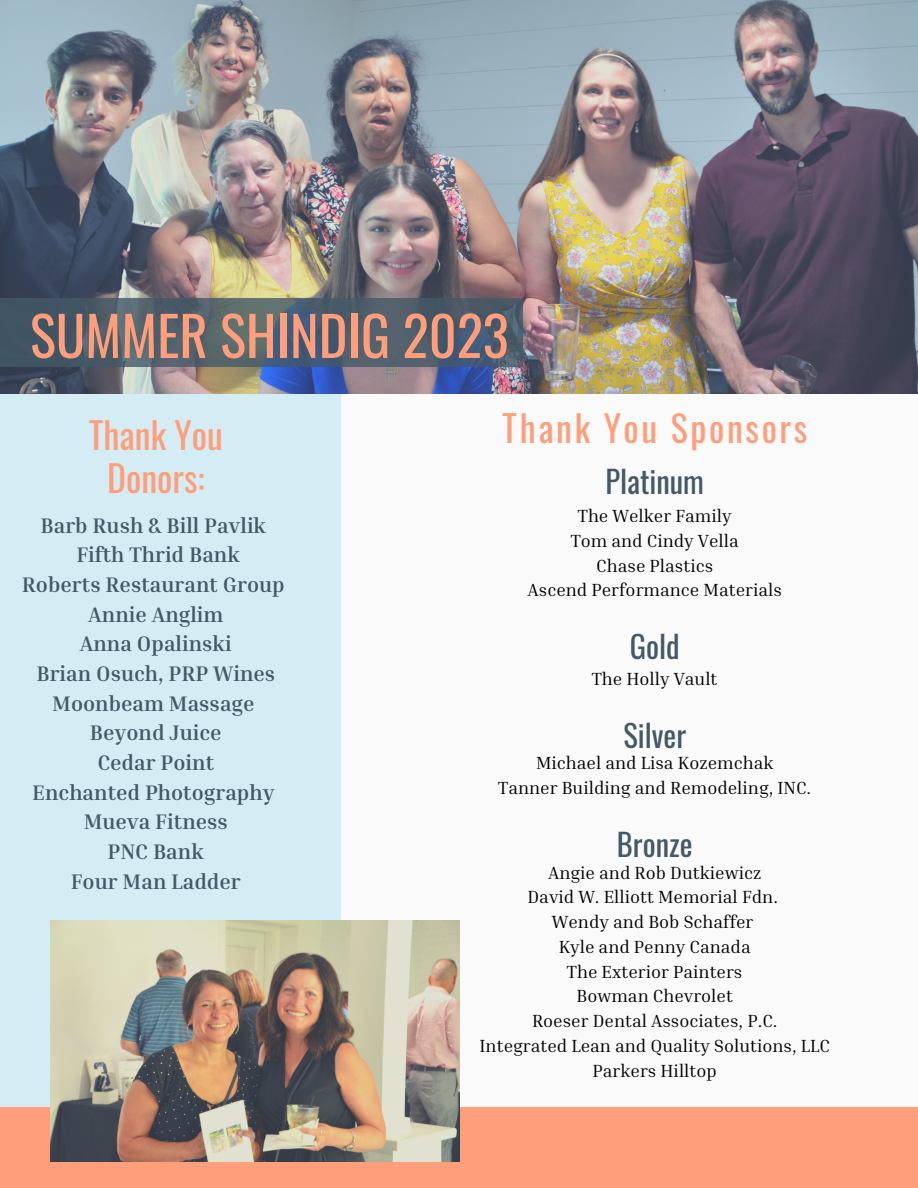
<style>
.page{position:relative;width:918px;height:1188px;background:#fafafa}
.page>*{position:absolute;margin:0;border:0;box-sizing:border-box;transform-origin:0 0}
.t1{font:54.45px "Oswald";color:#ff9e7a}
.t2{font:36px "Oswald";letter-spacing:.075em;color:#ff9e7a}
.t3{font:36px/42.8px "Oswald";color:#ff9e7a;text-align:center}
.t4{font:30.45px "Oswald";color:#435967}
.t5{font:700 21.6px "Inria Serif";color:#435967}
.t6{font:18px "Inria Serif";color:#000}
</style>
<div class="page">
<div style="left:0;top:393px;width:340px;height:795px;background:#d4edf4"></div>
<img style="left:0;top:0;width:918px;height:394px">
<svg style="left:0;top:298px;width:522px;height:69px;background:#4c5e6c"></svg>
<div style="left:0;top:1107px;width:918px;height:81px;background:#ff9e7a"></div>
<img style="left:51px;top:921px;width:408px;height:240px">
<p class="t1" style="left:30px;top:293px;width:480px">SUMMER SHINDIG 2023</p>
<p class="t3" style="left:89px;top:413px;width:136px">Thank You<br>Donors:</p>
<p class="t5" style="left:40px;top:512px;width:227px">Barb Rush &amp; Bill Pavlik</p>
<p class="t5" style="left:76px;top:541px;width:165px">Fifth Thrid Bank</p>
<p class="t5" style="left:22px;top:571px;width:265px">Roberts Restaurant Group</p>
<p class="t5" style="left:88px;top:601px;width:137px">Annie Anglim</p>
<p class="t5" style="left:80px;top:630px;width:154px">Anna Opalinski</p>
<p class="t5" style="left:36px;top:660px;width:240px">Brian Osuch, PRP Wines</p>
<p class="t5" style="left:52px;top:690px;width:204px">Moonbeam Massage</p>
<p class="t5" style="left:90px;top:719px;width:133px">Beyond Juice</p>
<p class="t5" style="left:97px;top:749px;width:118px">Cedar Point</p>
<p class="t5" style="left:32px;top:778px;width:244px">Enchanted Photography</p>
<p class="t5" style="left:84px;top:808px;width:146px">Mueva Fitness</p>
<p class="t5" style="left:108px;top:838px;width:98px">PNC Bank</p>
<p class="t5" style="left:71px;top:867px;width:172px">Four Man Ladder</p>
<p class="t2" style="left:502px;top:400px;width:307px">Thank You Sponsors</p>
<p class="t4" style="left:606px;top:458px;width:100px">Platinum</p>
<p class="t6" style="left:578px;top:505px;width:155px">The Welker Family</p>
<p class="t6" style="left:571px;top:529px;width:170px">Tom and Cindy Vella</p>
<p class="t6" style="left:596px;top:554px;width:119px">Chase Plastics</p>
<p class="t6" style="left:528px;top:579px;width:256px">Ascend Performance Materials</p>
<p class="t4" style="left:630px;top:623px;width:51px">Gold</p>
<p class="t6" style="left:592px;top:668px;width:127px">The Holly Vault</p>
<p class="t4" style="left:623px;top:712px;width:64px">Silver</p>
<p class="t6" style="left:536px;top:752px;width:239px">Michael and Lisa Kozemchak</p>
<p class="t6" style="left:498px;top:776px;width:314px">Tanner Building and Remodeling, INC.</p>
<p class="t4" style="left:617px;top:820px;width:77px">Bronze</p>
<p class="t6" style="left:548px;top:861px;width:215px">Angie and Rob Dutkiewicz</p>
<p class="t6" style="left:527px;top:886px;width:252px">David W. Elliott Memorial Fdn.</p>
<p class="t6" style="left:552px;top:911px;width:203px">Wendy and Bob Schaffer</p>
<p class="t6" style="left:559px;top:935px;width:194px">Kyle and Penny Canada</p>
<p class="t6" style="left:567px;top:960px;width:177px">The Exterior Painters</p>
<p class="t6" style="left:577px;top:985px;width:158px">Bowman Chevrolet</p>
<p class="t6" style="left:532px;top:1010px;width:247px">Roeser Dental Associates, P.C.</p>
<p class="t6" style="left:480px;top:1034px;width:352px">Integrated Lean and Quality Solutions, LLC</p>
<p class="t6" style="left:593px;top:1059px;width:126px">Parkers Hilltop</p>
</div>
